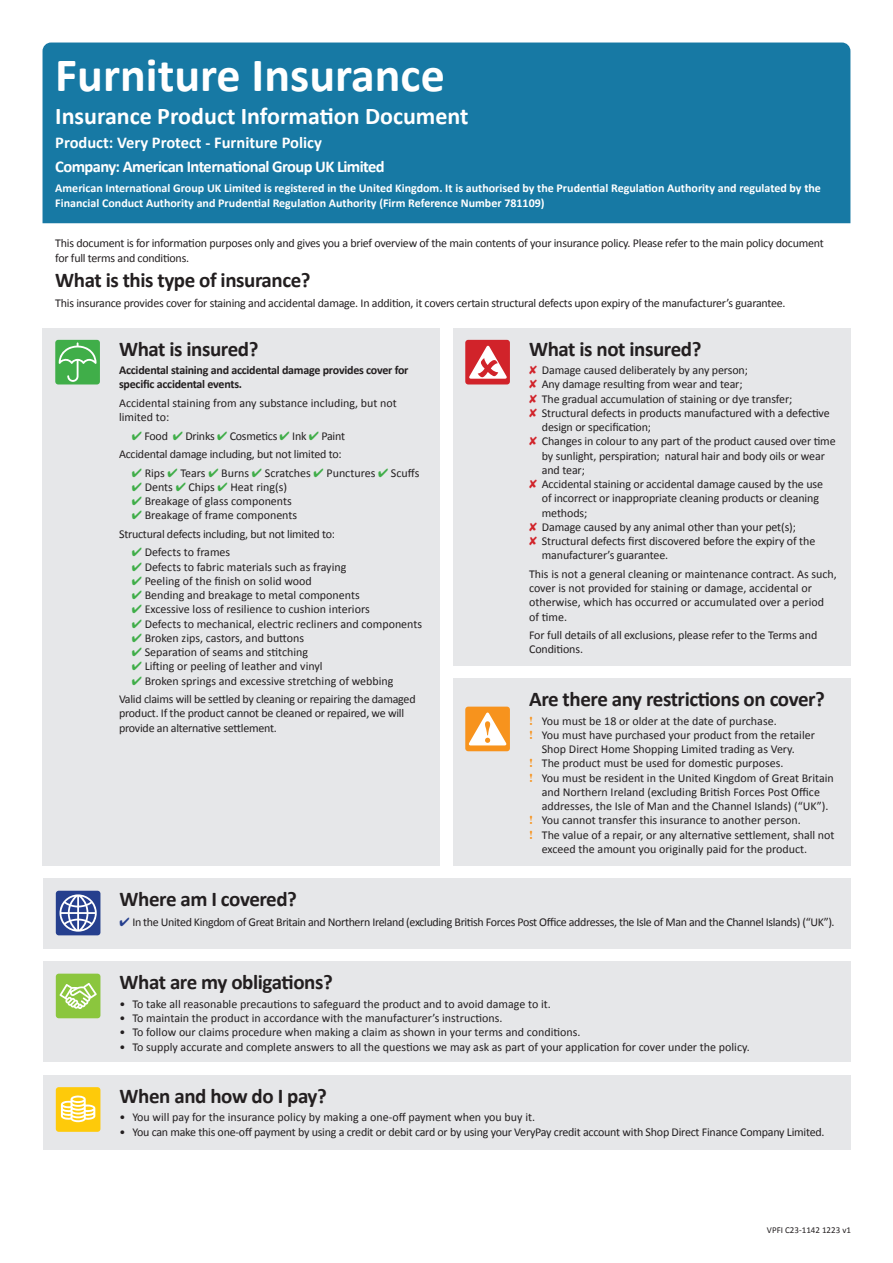
<style>
.page{position:relative;width:893px;height:1263px;background:#fff}
.page>*{position:absolute;margin:0;border:0;box-sizing:border-box;transform-origin:0 0}
.t1{font:700 48px "Calibri";color:#fff}
.t2{font:700 24px "Calibri";color:#fff}
.t3{font:700 21px "Calibri";letter-spacing:-.02em;color:#231f20}
.t4{font:700 16.5px "Calibri";letter-spacing:-.035em;color:#fff}
.t5{font:700 16.5px "Calibri";color:#fff}
.t6{font:12px/14.2px "Calibri";letter-spacing:-.01em;color:#231f20}
.t7{font:700 12px/15px "Calibri";color:#fff}
.t8{font:12px "Calibri";letter-spacing:-.03em;color:#231f20}
.t9{font:700 12px/14.2px "Calibri";letter-spacing:-.02em;color:#231f20}
.t10{font:9px "Calibri";color:#231f20}
.s1{color:#40ae49}
.s2{color:#d1232a}
.s3{font-family:"Times";font-weight:700;color:#f7931d}
.s4{color:#253f8e}
</style>
<div class="page">
<div style="left:43px;top:43px;width:807px;height:180px;background:#1779a4"></div>
<div style="left:43px;top:328px;width:397px;height:537px;background:#e6e7e9"></div>
<div style="left:55px;top:340px;width:45px;height:44px;background:#40ae49;border-radius:3px"></div>
<svg style="left:59px;top:342px;width:38px;height:40px"></svg>
<div style="left:453px;top:328px;width:397px;height:337px;background:#e6e7e9"></div>
<div style="left:465px;top:340px;width:45px;height:44px;background:#d1232a;border-radius:3px"></div>
<svg style="left:469px;top:345px;width:38px;height:34px"></svg>
<div style="left:453px;top:678px;width:397px;height:187px;background:#e6e7e9"></div>
<div style="left:465px;top:707px;width:45px;height:44px;background:#f7931d;border-radius:3px"></div>
<svg style="left:468px;top:712px;width:39px;height:33px"></svg>
<div style="left:43px;top:1075px;width:808px;height:75px;background:#e6e7e9"></div>
<div style="left:56px;top:1087px;width:44px;height:45px;background:#feca0a;border-radius:3px"></div>
<svg style="left:61px;top:1095px;width:34px;height:27px"></svg>
<div style="left:43px;top:961px;width:808px;height:101px;background:#e6e7e9"></div>
<div style="left:56px;top:974px;width:44px;height:44px;background:#8bc63e;border-radius:3px"></div>
<svg style="left:59px;top:983px;width:38px;height:26px"></svg>
<div style="left:43px;top:879px;width:808px;height:70px;background:#e6e7e9"></div>
<div style="left:56px;top:891px;width:44px;height:44px;background:#253f8e;border-radius:3px"></div>
<svg style="left:59px;top:894px;width:38px;height:38px"></svg>
<p class="t1" style="left:55px;top:41px;width:391px">Furniture Insurance</p>
<p class="t2" style="left:55px;top:99px;width:415px">Insurance Product Information Document</p>
<p class="t5" style="left:55px;top:131px;width:268px">Product: Very Protect - Furniture Policy</p>
<p class="t4" style="left:55px;top:155px;width:331px">Company: American International Group UK Limited</p>
<p class="t7" style="left:55px;top:180px;width:767px">American International Group UK Limited is registered in the United Kingdom. It is authorised by the Prudential Regulation Authority and regulated by the<br>Financial Conduct Authority and Prudential Regulation Authority (Firm Reference Number 781109)</p>
<p class="t6" style="left:55px;top:235px;width:770px;line-height:15px">This document is for information purposes only and gives you a brief overview of the main contents of your insurance policy. Please refer to the main policy document for full terms and conditions.</p>
<p class="t3" style="left:55px;top:265px;width:257px">What is this type of insurance?</p>
<p class="t6" style="left:55px;top:295px;width:732px">This insurance provides cover for staining and accidental damage. In addition, it covers certain structural defects upon expiry of the manufacturer’s guarantee.</p>
<p class="t3" style="left:119px;top:334px;width:141px">What is insured?</p>
<p class="t9" style="left:119px;top:363px;width:291px">Accidental staining and accidental damage provides cover for specific accidental events.</p>
<p class="t6" style="left:119px;top:395px;width:279px">Accidental staining from any substance including, but not limited to:</p>
<p class="t6" style="left:132px;top:428px;width:215px"><span class="s1">✔</span> Food <span class="s1">✔</span> Drinks <span class="s1">✔</span> Cosmetics <span class="s1">✔</span> Ink <span class="s1">✔</span> Paint</p>
<p class="t6" style="left:119px;top:447px;width:224px">Accidental damage including, but not limited to:</p>
<p class="t6" style="left:132px;top:465px;width:289px"><span class="s1">✔</span> Rips <span class="s1">✔</span> Tears <span class="s1">✔</span> Burns <span class="s1">✔</span> Scratches <span class="s1">✔</span> Punctures <span class="s1">✔</span> Scuffs</p>
<p class="t6" style="left:132px;top:479px;width:157px"><span class="s1">✔</span> Dents <span class="s1">✔</span> Chips <span class="s1">✔</span> Heat ring(s)</p>
<p class="t6" style="left:132px;top:494px;width:162px"><span class="s1">✔</span> Breakage of glass components</p>
<p class="t6" style="left:132px;top:508px;width:167px"><span class="s1">✔</span> Breakage of frame components</p>
<p class="t6" style="left:119px;top:526px;width:217px">Structural defects including, but not limited to:</p>
<p class="t6" style="left:132px;top:545px;width:100px"><span class="s1">✔</span> Defects to frames</p>
<p class="t6" style="left:132px;top:559px;width:216px"><span class="s1">✔</span> Defects to fabric materials such as fraying</p>
<p class="t6" style="left:132px;top:573px;width:182px"><span class="s1">✔</span> Peeling of the finish on solid wood</p>
<p class="t6" style="left:132px;top:588px;width:229px"><span class="s1">✔</span> Bending and breakage to metal components</p>
<p class="t6" style="left:132px;top:602px;width:239px"><span class="s1">✔</span> Excessive loss of resilience to cushion interiors</p>
<p class="t6" style="left:132px;top:616px;width:292px"><span class="s1">✔</span> Defects to mechanical, electric recliners and components</p>
<p class="t6" style="left:132px;top:630px;width:174px"><span class="s1">✔</span> Broken zips, castors, and buttons</p>
<p class="t6" style="left:132px;top:645px;width:178px"><span class="s1">✔</span> Separation of seams and stitching</p>
<p class="t6" style="left:132px;top:659px;width:192px"><span class="s1">✔</span> Lifting or peeling of leather and vinyl</p>
<p class="t6" style="left:132px;top:673px;width:263px"><span class="s1">✔</span> Broken springs and excessive stretching of webbing</p>
<p class="t6" style="left:119px;top:692px;width:298px">Valid claims will be settled by cleaning or repairing the damaged product. If the product cannot be cleaned or repaired, we will provide an alternative settlement.</p>
<p class="t3" style="left:529px;top:684px;width:297px">Are there any restrictions on cover?</p>
<p class="t3" style="left:529px;top:334px;width:174px">What is not insured?</p>
<p class="t6" style="left:529px;top:363px;width:220px"><span class="s2">✘</span> Damage caused deliberately by any person;</p>
<p class="t6" style="left:529px;top:377px;width:215px"><span class="s2">✘</span> Any damage resulting from wear and tear;</p>
<p class="t6" style="left:529px;top:391px;width:265px"><span class="s2">✘</span> The gradual accumulation of staining or dye transfer;</p>
<p class="t6" style="left:542px;top:405px;width:289px;text-indent:-13px"><span class="s2">✘</span> Structural defects in products manufactured with a defective design or specification;</p>
<p class="t6" style="left:542px;top:434px;width:295px;text-indent:-13px"><span class="s2">✘</span> Changes in colour to any part of the product caused over time by sunlight, perspiration; natural hair and body oils or wear and tear;</p>
<p class="t6" style="left:542px;top:477px;width:283px;text-indent:-13px"><span class="s2">✘</span> Accidental staining or accidental damage caused by the use of incorrect or inappropriate cleaning products or cleaning methods;</p>
<p class="t6" style="left:529px;top:519px;width:268px"><span class="s2">✘</span> Damage caused by any animal other than your pet(s);</p>
<p class="t6" style="left:542px;top:534px;width:275px;text-indent:-13px"><span class="s2">✘</span> Structural defects first discovered before the expiry of the manufacturer’s guarantee.</p>
<p class="t6" style="left:529px;top:566px;width:309px">This is not a general cleaning or maintenance contract. As such, cover is not provided for staining or damage, accidental or otherwise, which has occurred or accumulated over a period of time.</p>
<p class="t6" style="left:529px;top:628px;width:290px">For full details of all exclusions, please refer to the Terms and<br>Conditions.</p>
<p class="t6" style="left:529px;top:713px;width:249px"><span class="s3">!</span> You must be 18 or older at the date of purchase.</p>
<p class="t6" style="left:542px;top:727px;width:275px;text-indent:-13px"><span class="s3">!</span> You must have purchased your product from the retailer<br>Shop Direct Home Shopping Limited trading as Very.</p>
<p class="t6" style="left:529px;top:756px;width:256px"><span class="s3">!</span> The product must be used for domestic purposes.</p>
<p class="t6" style="left:542px;top:770px;width:294px;text-indent:-13px"><span class="s3">!</span> You must be resident in the United Kingdom of Great Britain and Northern Ireland (excluding British Forces Post Office addresses, the Isle of Man and the Channel Islands) (“UK”).</p>
<p class="t6" style="left:529px;top:813px;width:273px"><span class="s3">!</span> You cannot transfer this insurance to another person.</p>
<p class="t6" style="left:542px;top:827px;width:294px;text-indent:-13px"><span class="s3">!</span> The value of a repair, or any alternative settlement, shall not exceed the amount you originally paid for the product.</p>
<p class="t3" style="left:120px;top:885px;width:179px">Where am I covered?</p>
<p class="t8" style="left:120px;top:913px;width:716px"><span class="s4">✔</span> In the United Kingdom of Great Britain and Northern Ireland (excluding British Forces Post Office addresses, the Isle of Man and the Channel Islands) (“UK”).</p>
<p class="t3" style="left:120px;top:967px;width:215px">What are my obligations?</p>
<p class="t6" style="left:120px;top:996px;width:433px">• To take all reasonable precautions to safeguard the product and to avoid damage to it.</p>
<p class="t6" style="left:120px;top:1011px;width:384px">• To maintain the product in accordance with the manufacturer’s instructions.</p>
<p class="t6" style="left:120px;top:1025px;width:462px">• To follow our claims procedure when making a claim as shown in your terms and conditions.</p>
<p class="t6" style="left:120px;top:1039px;width:632px">• To supply accurate and complete answers to all the questions we may ask as part of your application for cover under the policy.</p>
<p class="t3" style="left:120px;top:1081px;width:209px">When and how do I pay?</p>
<p class="t6" style="left:120px;top:1110px;width:417px">• You will pay for the insurance policy by making a one-off payment when you buy it.</p>
<p class="t6" style="left:120px;top:1124px;width:706px">• You can make this one-off payment by using a credit or debit card or by using your VeryPay credit account with Shop Direct Finance Company Limited.</p>
<p class="t10" style="left:767px;top:1224px;width:86px">VPFI C23-1142 1223 v1</p>
</div>
